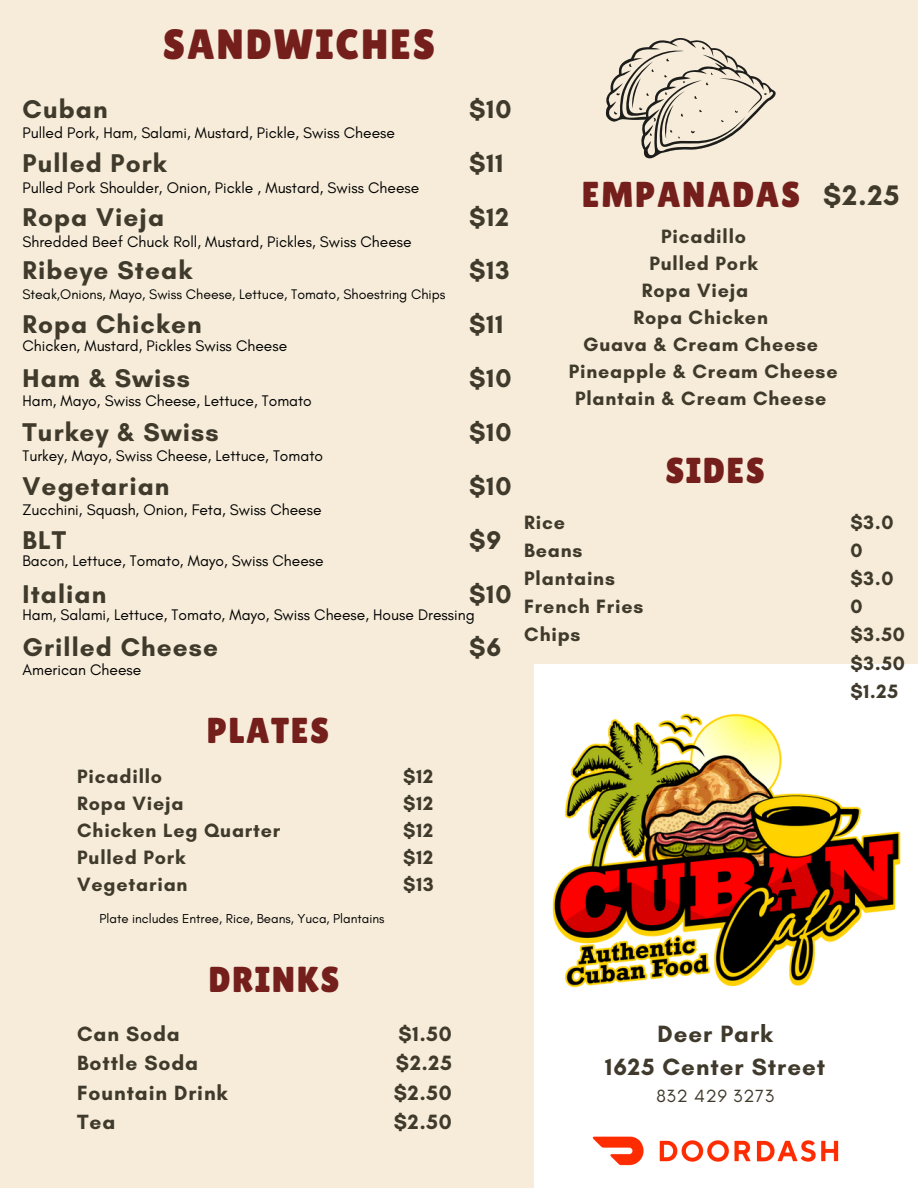
<style>
.page{position:relative;width:918px;height:1188px;background:#f6ecd9}
.page>*{position:absolute;margin:0;border:0;box-sizing:border-box;transform-origin:0 0}
.t1{font:42.3px "Lilita One";letter-spacing:.04em;color:#741f1c}
.t2{font:36px "Lilita One";letter-spacing:.04em;color:#741f1c}
.t3{font:700 28.8px "Glacial Indifference";color:#403a2c}
.t4{font:700 26.1px "Glacial Indifference";letter-spacing:.04em;color:#403a2c}
.t5{font:700 24px "Glacial Indifference";letter-spacing:.04em;color:#403a2c}
.t6{font:700 21px "Glacial Indifference";letter-spacing:.04em;color:#403a2c}
.t7{font:700 19.65px/28.2px "Glacial Indifference";letter-spacing:.04em;color:#403a2c}
.t8{font:18px "Glacial Indifference";letter-spacing:.04em;color:#403a2c}
.t9{font:15.6px "Glacial Indifference";color:#000}
.t10{font:14.1px "Glacial Indifference";color:#000}
.t11{font:13.2px "Glacial Indifference";color:#000}
</style>
<div class="page">
<div style="left:534px;top:664px;width:384px;height:524px;background:#fff"></div>
<img style="left:552px;top:713px;width:349px;height:275px">
<img style="left:592px;top:1136px;width:247px;height:30px">
<svg style="left:606px;top:38px;width:170px;height:120px"></svg>
<p class="t1" style="left:163px;top:20px;width:274px">SANDWICHES</p>
<p class="t4" style="left:469px;top:93px;width:44px">$10</p>
<p class="t4" style="left:469px;top:147px;width:36px">$11</p>
<p class="t4" style="left:469px;top:201px;width:41px">$12</p>
<p class="t4" style="left:469px;top:255px;width:42px">$13</p>
<p class="t4" style="left:469px;top:309px;width:36px">$11</p>
<p class="t4" style="left:469px;top:362px;width:44px">$10</p>
<p class="t4" style="left:469px;top:416px;width:44px">$10</p>
<p class="t4" style="left:469px;top:470px;width:44px">$10</p>
<p class="t4" style="left:469px;top:524px;width:34px">$9</p>
<p class="t4" style="left:469px;top:578px;width:44px">$10</p>
<p class="t4" style="left:469px;top:632px;width:34px">$6</p>
<p class="t4" style="left:23px;top:93px;width:87px">Cuban</p>
<p class="t4" style="left:23px;top:147px;width:146px">Pulled Pork</p>
<p class="t4" style="left:23px;top:201px;width:143px">Ropa Vieja</p>
<p class="t4" style="left:23px;top:255px;width:171px">Ribeye Steak</p>
<p class="t4" style="left:23px;top:309px;width:181px">Ropa Chicken</p>
<p class="t4" style="left:23px;top:362px;width:169px">Ham &amp; Swiss</p>
<p class="t4" style="left:23px;top:416px;width:198px">Turkey &amp; Swiss</p>
<p class="t4" style="left:23px;top:470px;width:148px">Vegetarian</p>
<p class="t4" style="left:23px;top:524px;width:45px">BLT</p>
<p class="t4" style="left:23px;top:578px;width:85px">Italian</p>
<p class="t4" style="left:23px;top:632px;width:197px">Grilled Cheese</p>
<p class="t9" style="left:23px;top:123px;width:374px">Pulled Pork, Ham, Salami, Mustard, Pickle, Swiss Cheese</p>
<p class="t9" style="left:23px;top:178px;width:398px">Pulled Pork Shoulder, Onion, Pickle , Mustard, Swiss Cheese</p>
<p class="t9" style="left:23px;top:233px;width:391px">Shredded Beef Chuck Roll, Mustard, Pickles, Swiss Cheese</p>
<p class="t10" style="left:23px;top:286px;width:424px">Steak,Onions, Mayo, Swiss Cheese, Lettuce, Tomato, Shoestring Chips</p>
<p class="t9" style="left:23px;top:337px;width:266px">Chicken, Mustard, Pickles Swiss Cheese</p>
<p class="t9" style="left:23px;top:391px;width:291px">Ham, Mayo, Swiss Cheese, Lettuce, Tomato</p>
<p class="t9" style="left:23px;top:446px;width:302px">Turkey, Mayo, Swiss Cheese, Lettuce, Tomato</p>
<p class="t9" style="left:23px;top:501px;width:301px">Zucchini, Squash, Onion, Feta, Swiss Cheese</p>
<p class="t9" style="left:23px;top:551px;width:303px">Bacon, Lettuce, Tomato, Mayo, Swiss Cheese</p>
<p class="t9" style="left:23px;top:605px;width:454px">Ham, Salami, Lettuce, Tomato, Mayo, Swiss Cheese, House Dressing</p>
<p class="t9" style="left:23px;top:660px;width:120px">American Cheese</p>
<p class="t2" style="left:207px;top:709px;width:124px">PLATES</p>
<p class="t7" style="left:77px;top:762px;width:87px">Picadillo</p>
<p class="t7" style="left:77px;top:789px;width:108px">Ropa Vieja</p>
<p class="t7" style="left:77px;top:816px;width:205px">Chicken Leg Quarter</p>
<p class="t7" style="left:77px;top:843px;width:110px">Pulled Pork</p>
<p class="t7" style="left:77px;top:870px;width:112px">Vegetarian</p>
<p class="t11" style="left:100px;top:910px;width:286px">Plate includes Entree, Rice, Beans, Yuca, Plantains</p>
<p class="t7" style="left:403px;top:762px;width:32px">$12</p>
<p class="t7" style="left:403px;top:789px;width:32px">$12</p>
<p class="t7" style="left:403px;top:816px;width:32px">$12</p>
<p class="t7" style="left:403px;top:843px;width:32px">$12</p>
<p class="t7" style="left:403px;top:870px;width:32px">$13</p>
<p class="t2" style="left:582px;top:174px;width:220px">EMPANADAS</p>
<p class="t3" style="left:823px;top:177px;width:78px">$2.25</p>
<p class="t7" style="left:661px;top:222px;width:87px">Picadillo</p>
<p class="t7" style="left:649px;top:249px;width:110px">Pulled Pork</p>
<p class="t7" style="left:642px;top:276px;width:108px">Ropa Vieja</p>
<p class="t7" style="left:633px;top:303px;width:136px">Ropa Chicken</p>
<p class="t7" style="left:583px;top:330px;width:236px">Guava &amp; Cream Cheese</p>
<p class="t7" style="left:569px;top:357px;width:270px">Pineapple &amp; Cream Cheese</p>
<p class="t7" style="left:575px;top:384px;width:253px">Plantain &amp; Cream Cheese</p>
<p class="t7" style="left:524px;top:508px;width:42px">Rice</p>
<p class="t7" style="left:524px;top:536px;width:60px">Beans</p>
<p class="t7" style="left:524px;top:564px;width:92px">Plantains</p>
<p class="t7" style="left:524px;top:592px;width:121px">French Fries</p>
<p class="t7" style="left:524px;top:620px;width:58px">Chips</p>
<p class="t2" style="left:665px;top:449px;width:101px">SIDES</p>
<p class="t7" style="left:850px;top:508px;width:45px">$3.0<br>0</p>
<p class="t7" style="left:850px;top:564px;width:45px">$3.0<br>0</p>
<p class="t7" style="left:850px;top:620px;width:56px">$3.50</p>
<p class="t7" style="left:850px;top:649px;width:56px">$3.50</p>
<p class="t7" style="left:850px;top:677px;width:49px">$1.25</p>
<p class="t2" style="left:209px;top:959px;width:133px">DRINKS</p>
<p class="t6" style="left:77px;top:1021px;width:104px">Can Soda</p>
<p class="t6" style="left:77px;top:1050px;width:123px">Bottle Soda</p>
<p class="t6" style="left:77px;top:1080px;width:152px">Fountain Drink</p>
<p class="t6" style="left:77px;top:1109px;width:40px">Tea</p>
<p class="t6" style="left:398px;top:1021px;width:55px">$1.50</p>
<p class="t6" style="left:396px;top:1050px;width:57px">$2.25</p>
<p class="t6" style="left:394px;top:1080px;width:60px">$2.50</p>
<p class="t6" style="left:394px;top:1109px;width:60px">$2.50</p>
<p class="t5" style="left:658px;top:1019px;width:117px">Deer Park</p>
<p class="t5" style="left:605px;top:1052px;width:221px">1625 Center Street</p>
<p class="t8" style="left:656px;top:1085px;width:119px">832 429 3273</p>
</div>
